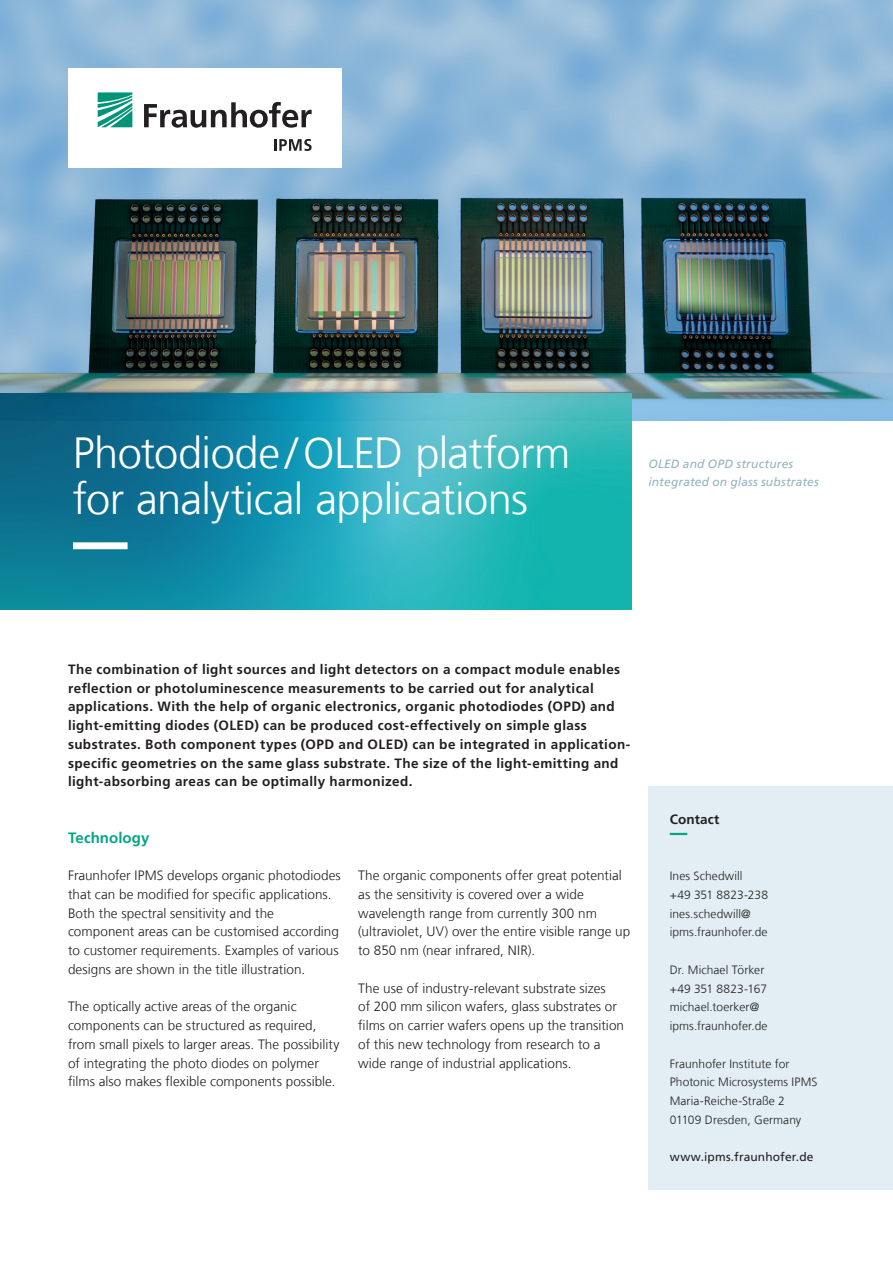
<style>
.page{position:relative;width:893px;height:1263px;background:#fff}
.page>*{position:absolute;margin:0;border:0;box-sizing:border-box;transform-origin:0 0}
.Ueberschrift_28_33_6_weiss_Linie_unten{font:300 43.5px/46.5px "Frutiger LT Com";letter-spacing:-.015em;color:#fff}
.Zwischenueberschrift_10_12_5_gruen_bold{font:700 15px "Frutiger LT Com";letter-spacing:.005em;color:#00a786}
.Fliesstext_9_12_5_schwarz{font:300 13.5px/18.8px "Frutiger LT Com";letter-spacing:.005em;color:#231f20}
.Introtext_9_12_5_schwarz{font:700 13.5px/18.8px "Frutiger LT Com";letter-spacing:.03em;color:#231f20}
.Infokasten_klein_Ueberschrift_9_12_5_sch{font:700 13.5px "Frutiger LT Com";letter-spacing:.01em;color:#231f20}
.Infokasten_klein_Fliesstext_8_12_5_schwa{font:300 12px/18.8px "Frutiger LT Com";letter-spacing:.005em;color:#231f20}
.Bildtext_Marginal_8_12_5_grey{font:italic 12px/18.8px "Frutiger LT Com";letter-spacing:.015em;color:#93b3c3}
.Infokasten_klein_Fliesstext_8_12_5_schwa-2{font:12px "Frutiger LT Com";letter-spacing:.01em;color:#231f20}
</style>
<div class="page">
<img style="left:0;top:0;width:893px;height:421px">
<div style="left:68px;top:68px;width:273px;height:99px;background:#fff"></div>
<svg style="left:98px;top:92px;width:34px;height:35px"></svg>
<svg style="left:144px;top:102px;width:168px;height:26px"></svg>
<svg style="left:274px;top:139px;width:38px;height:12px"></svg>
<img style="left:0;top:393px;width:631px;height:216px">
<svg style="left:73px;top:542px;width:510px;height:7px;background:#34acbb"></svg>
<div style="left:648px;top:786px;width:245px;height:403px;background:#e2eef4"></div>
<svg style="left:670px;top:833px;width:18px;height:2px"></svg>
<p class="Ueberschrift_28_33_6_weiss_Linie_unten" style="left:73px;top:430px;width:499px">Photodiode/OLED platform for analytical applications</p>
<p class="Bildtext_Marginal_8_12_5_grey" style="left:648px;top:454px;width:172px">OLED and OPD structures integrated on glass substrates</p>
<p class="Introtext_9_12_5_schwarz" style="left:68px;top:660px;width:564px">The combination of light sources and light detectors on a compact module enables reflection or photoluminescence measurements to be carried out for analytical applications. With the help of organic electronics, organic photodiodes (OPD) and light-emitting diodes (OLED) can be produced cost-effectively on simple glass substrates. Both component types (OPD and OLED) can be integrated in application&shy;specific geometries on the same glass substrate. The size of the light-emitting and light-absorbing areas can be optimally harmonized.</p>
<p class="Zwischenueberschrift_10_12_5_gruen_bold" style="left:68px;top:829px;width:83px">Technology</p>
<p class="Fliesstext_9_12_5_schwarz" style="left:68px;top:866px;width:274px">Fraunhofer IPMS develops organic photodiodes that can be modified for specific applications.<br>Both the spectral sensitivity and the component areas can be customised according to customer requirements. Examples of various designs are shown in the title illustration.</p>
<p class="Fliesstext_9_12_5_schwarz" style="left:68px;top:997px;width:273px">The optically active areas of the organic components can be structured as required, from small pixels to larger areas. The possibility of integrating the photo diodes on polymer films also makes flexible components possible.</p>
<p class="Fliesstext_9_12_5_schwarz" style="left:358px;top:866px;width:273px">The organic components offer great potential as the sensitivity is covered over a wide wavelength range from currently 300 nm (ultraviolet, UV) over the entire visible range up to 850 nm (near infrared, NIR).</p>
<p class="Fliesstext_9_12_5_schwarz" style="left:358px;top:979px;width:267px">The use of industry-relevant substrate sizes<br>of 200 mm silicon wafers, glass substrates or films on carrier wafers opens up the transition of this new technology from research to a wide range of industrial applications.</p>
<p class="Infokasten_klein_Ueberschrift_9_12_5_sch" style="left:670px;top:811px;width:51px">Contact</p>
<p class="Infokasten_klein_Fliesstext_8_12_5_schwa" style="left:670px;top:867px;width:74px">Ines Schedwill</p>
<p class="Infokasten_klein_Fliesstext_8_12_5_schwa" style="left:670px;top:885px;width:100px">+49 351 8823-238 ines.schedwill@ ipms.fraunhofer.de</p>
<p class="Infokasten_klein_Fliesstext_8_12_5_schwa" style="left:670px;top:960px;width:96px">Dr. Michael Törker</p>
<p class="Infokasten_klein_Fliesstext_8_12_5_schwa" style="left:670px;top:979px;width:99px">+49 351 8823-167</p>
<p class="Infokasten_klein_Fliesstext_8_12_5_schwa" style="left:670px;top:998px;width:99px">michael.toerker@ ipms.fraunhofer.de</p>
<p class="Infokasten_klein_Fliesstext_8_12_5_schwa" style="left:670px;top:1054px;width:149px">Fraunhofer Institute for<br>Photonic Microsystems IPMS</p>
<p class="Infokasten_klein_Fliesstext_8_12_5_schwa" style="left:670px;top:1092px;width:117px">Maria-Reiche-Straße 2</p>
<p class="Infokasten_klein_Fliesstext_8_12_5_schwa" style="left:670px;top:1110px;width:133px">01109 Dresden, Germany</p>
<p class="Infokasten_klein_Fliesstext_8_12_5_schwa-2" style="left:670px;top:1150px;width:145px">www.ipms.fraunhofer.de</p>
</div>
